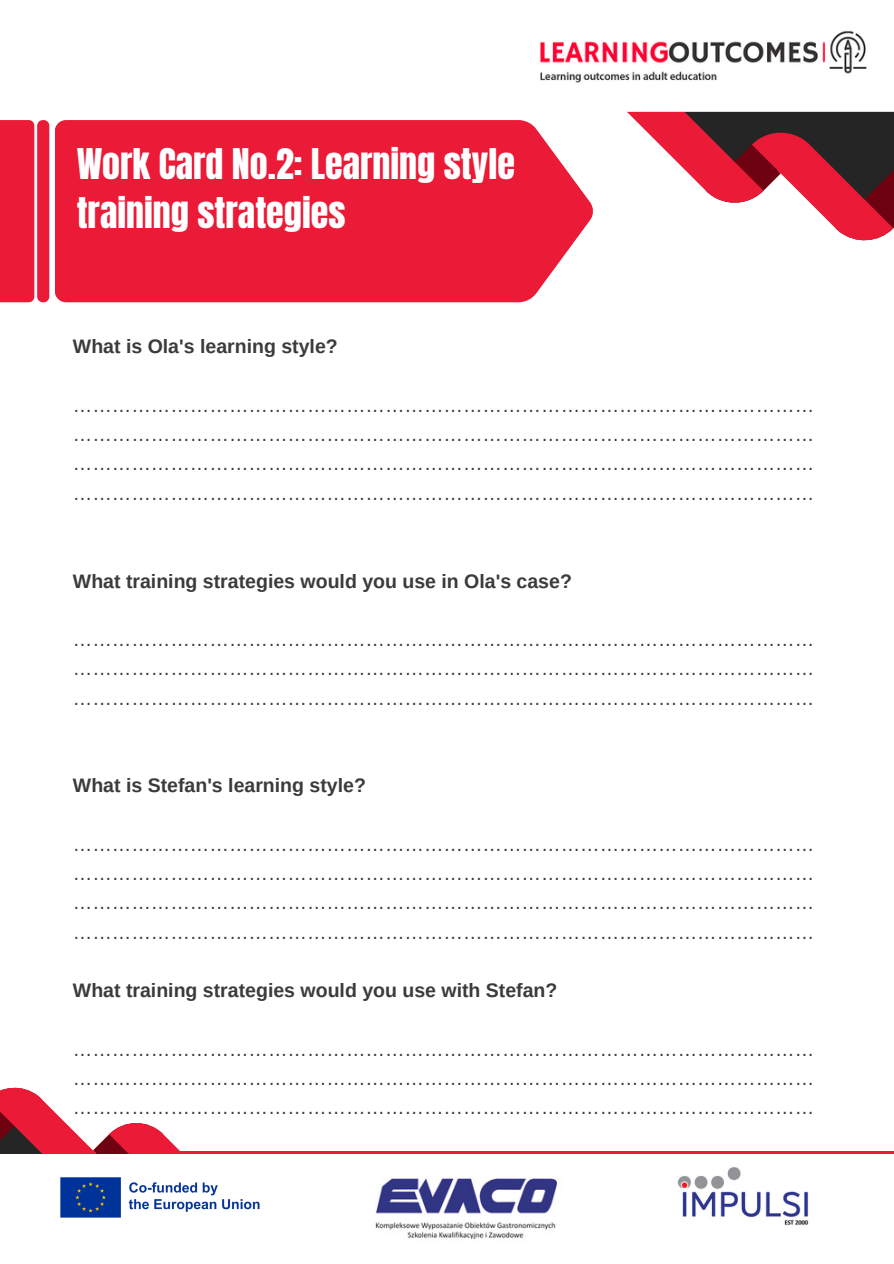
<style>
.page{position:relative;width:894px;height:1264px;background:#fff}
.page>*{position:absolute;margin:0;border:0;box-sizing:border-box;transform-origin:0 0}
.t1{font:36px/49.5px "Anton";color:#fff}
.t2{font:19.5px/29.2px "Arimo";color:#3b3b3b;text-align:justify}
.t3{font:700 19.5px "Arimo";color:#3b3b3b}
</style>
<div class="page">
<div style="left:162px;top:1150px;width:731px;height:17px;background:#eb1a37"></div>
<svg style="left:626px;top:111px;width:267px;height:130px"></svg>
<svg style="left:0;top:1087px;width:238px;height:67px"></svg>
<img style="left:540px;top:30px;width:327px;height:53px">
<div style="left:0;top:1154px;width:893px;height:109px;background:#fff"></div>
<img style="left:375px;top:1178px;width:184px;height:62px">
<img style="left:677px;top:1167px;width:132px;height:58px">
<div style="left:55px;top:120px;width:538px;height:182px;background:#eb1a37"></div>
<svg style="left:0;top:120px;width:49px;height:182px;background:#ec2843"></svg>
<img style="left:60px;top:1177px;width:200px;height:41px">
<p class="t1" style="left:77px;top:139px;width:440px">Work Card No.2: Learning style training strategies</p>
<h2 class="t3" style="left:73px;top:336px;width:266px">What is Ola's learning style?</h2>
<p class="t2" style="left:73px;top:390px;width:742px">…………………………………………………………………………………………………… …………………………………………………………………………………………………… …………………………………………………………………………………………………… ……………………………………………………………………………………………………</p>
<h2 class="t3" style="left:73px;top:570px;width:500px">What training strategies would you use in Ola's case?</h2>
<p class="t2" style="left:73px;top:624px;width:742px">…………………………………………………………………………………………………… …………………………………………………………………………………………………… ……………………………………………………………………………………………………</p>
<h2 class="t3" style="left:73px;top:774px;width:294px">What is Stefan's learning style?</h2>
<p class="t2" style="left:73px;top:829px;width:742px">…………………………………………………………………………………………………… …………………………………………………………………………………………………… …………………………………………………………………………………………………… ……………………………………………………………………………………………………</p>
<h2 class="t3" style="left:73px;top:979px;width:486px">What training strategies would you use with Stefan?</h2>
<p class="t2" style="left:73px;top:1034px;width:742px">…………………………………………………………………………………………………… …………………………………………………………………………………………………… ……………………………………………………………………………………………………</p>
</div>
